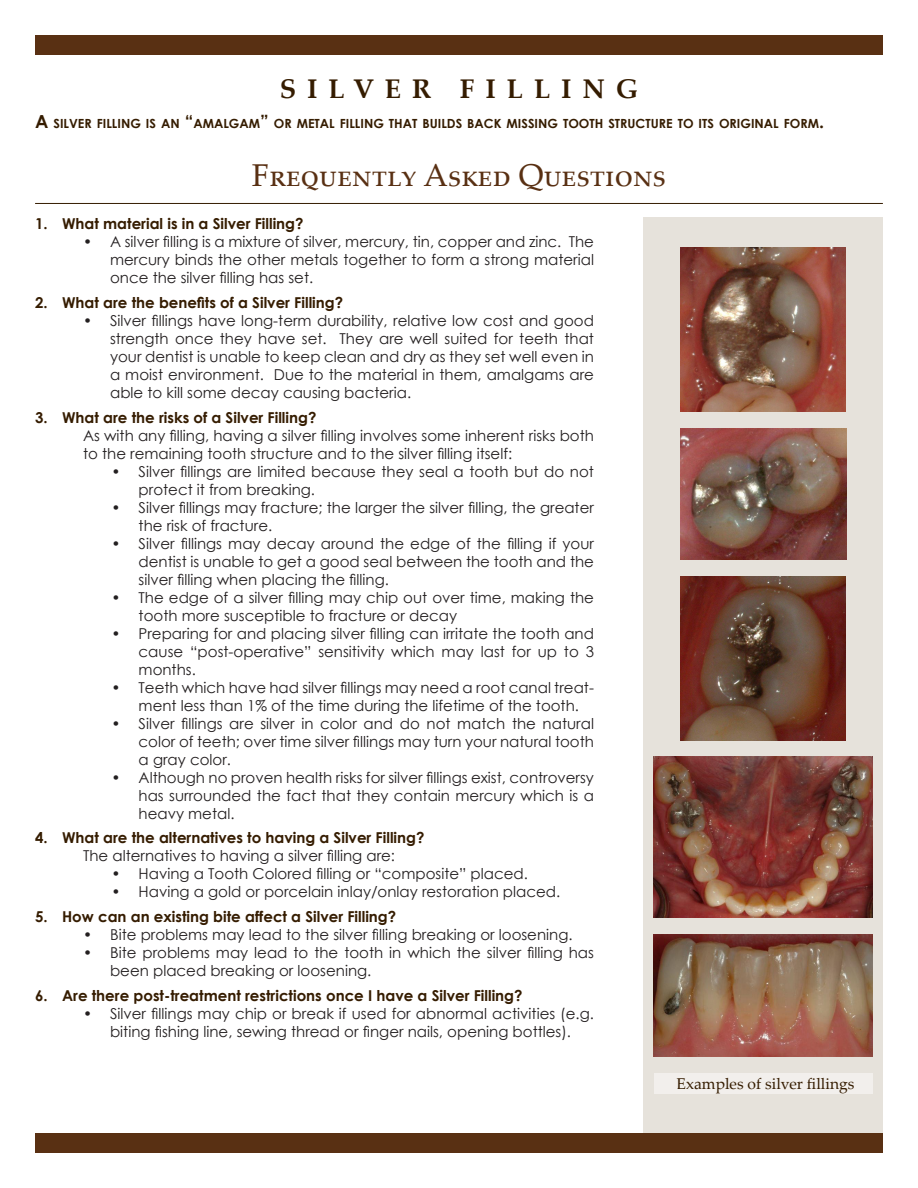
<style>
.page{position:relative;width:918px;height:1188px;background:#fff}
.page>*{position:absolute;margin:0;border:0;box-sizing:border-box;transform-origin:0 0}
.Paragraph_Style_3{font:31.5px "Palatino Linotype";color:#593013}
.t1{font:700 27px "Palatino Linotype";letter-spacing:.4em;color:#351c00}
.t2{font:15.6px "Palatino Linotype";color:#351c00}
.t3{font:15px/18px "Century Gothic";color:#231f20;text-align:justify}
.t4{font:700 15px "Century Gothic";color:#351c00}
.t5{font:700 12.6px "Century Gothic";color:#351c00}
.s1{font-size:18px}
</style>
<div class="page">
<div style="left:35px;top:1133px;width:848px;height:20px;background:#593013"></div>
<div style="left:35px;top:35px;width:848px;height:20px;background:#593013"></div>
<div style="left:644px;top:218px;width:239px;height:915px;background:#e6e2db"></div>
<img style="left:654px;top:757px;width:219px;height:161px">
<img style="left:681px;top:576px;width:165px;height:164px">
<img style="left:654px;top:934px;width:219px;height:123px">
<img style="left:680px;top:428px;width:167px;height:132px">
<img style="left:681px;top:248px;width:165px;height:164px">
<div style="left:654px;top:1073px;width:219px;height:21px;background:#f2efec"></div>
<hr style="left:35px;top:203px;width:848px;height:1px;background:#351c00">
<p class="t1" style="left:280px;top:70px;width:360px">SILVER FILLING</p>
<p class="t5" style="left:35px;top:114px;width:790px"><span class="s1">A</span> SILVER FILLING IS AN <span class="s1">“</span>AMALGAM<span class="s1">”</span> OR METAL FILLING THAT BUILDS BACK MISSING TOOTH STRUCTURE TO ITS ORIGINAL FORM<span class="s1">.</span></p>
<p class="Paragraph_Style_3" style="left:252px;top:153px;width:416px">Frequently Asked Questions</p>
<p class="t4" style="left:35px;top:212px;width:270px">1. What material is in a Silver Filling?</p>
<p class="t3" style="left:110px;top:232px;width:485px;text-indent:-27px">• A silver filling is a mixture of silver, mercury, tin, copper and zinc. The mercury binds the other metals together to form a strong material once the silver filling has set.</p>
<p class="t4" style="left:35px;top:291px;width:310px">2. What are the benefits of a Silver Filling?</p>
<p class="t3" style="left:110px;top:311px;width:485px;text-indent:-27px">• Silver fillings have long-term durability, relative low cost and good strength once they have set. They are well suited for teeth that your dentist is unable to keep clean and dry as they set well even in a moist environment. Due to the material in them, amalgams are able to kill some decay causing bacteria.</p>
<p class="t4" style="left:35px;top:406px;width:283px">3. What are the risks of a Silver Filling?</p>
<p class="t3" style="left:83px;top:426px;width:512px">As with any filling, having a silver filling involves some inherent risks both to the remaining tooth structure and to the silver filling itself:</p>
<p class="t3" style="left:139px;top:462px;width:457px;text-indent:-27px">• Silver fillings are limited because they seal a tooth but do not protect it from breaking.</p>
<p class="t3" style="left:139px;top:498px;width:457px;text-indent:-27px">• Silver fillings may fracture; the larger the silver filling, the greater the risk of fracture.</p>
<p class="t3" style="left:139px;top:534px;width:457px;text-indent:-27px">• Silver fillings may decay around the edge of the filling if your dentist is unable to get a good seal between the tooth and the silver filling when placing the filling.</p>
<p class="t3" style="left:139px;top:588px;width:457px;text-indent:-27px">• The edge of a silver filling may chip out over time, making the tooth more susceptible to fracture or decay</p>
<p class="t3" style="left:139px;top:624px;width:457px;text-indent:-27px">• Preparing for and placing silver filling can irritate the tooth and cause “post-operative” sensitivity which may last for up to 3 months.</p>
<p class="t3" style="left:139px;top:678px;width:457px;text-indent:-27px">• Teeth which have had silver fillings may need a root canal treat&shy;ment less than 1% of the time during the lifetime of the tooth.</p>
<p class="t3" style="left:139px;top:714px;width:457px;text-indent:-27px">• Silver fillings are silver in color and do not match the natural color of teeth; over time silver fillings may turn your natural tooth a gray color.</p>
<p class="t3" style="left:139px;top:768px;width:457px;text-indent:-27px">• Although no proven health risks for silver fillings exist, controversy has surrounded the fact that they contain mercury which is a heavy metal.</p>
<p class="t4" style="left:35px;top:826px;width:391px">4. What are the alternatives to having a Silver Filling?</p>
<p class="t3" style="left:83px;top:847px;width:314px">The alternatives to having a silver filling are:</p>
<p class="t3" style="left:112px;top:865px;width:418px">• Having a Tooth Colored filling or “composite” placed.</p>
<p class="t3" style="left:112px;top:883px;width:450px">• Having a gold or porcelain inlay/onlay restoration placed.</p>
<p class="t4" style="left:35px;top:905px;width:363px">5. How can an existing bite affect a Silver Filling?</p>
<p class="t3" style="left:83px;top:925px;width:491px">• Bite problems may lead to the silver filling breaking or loosening.</p>
<p class="t3" style="left:110px;top:943px;width:485px;text-indent:-27px">• Bite problems may lead to the tooth in which the silver filling has been placed breaking or loosening.</p>
<p class="t4" style="left:35px;top:984px;width:489px">6. Are there post-treatment restrictions once I have a Silver Filling?</p>
<p class="t3" style="left:83px;top:1004px;width:512px;text-align:center">• Silver fillings may chip or break if used for abnormal activities (e.g. biting fishing line, sewing thread or finger nails, opening bottles).</p>
<p class="t2" style="left:677px;top:1073px;width:179px">Examples of silver fillings</p>
</div>
